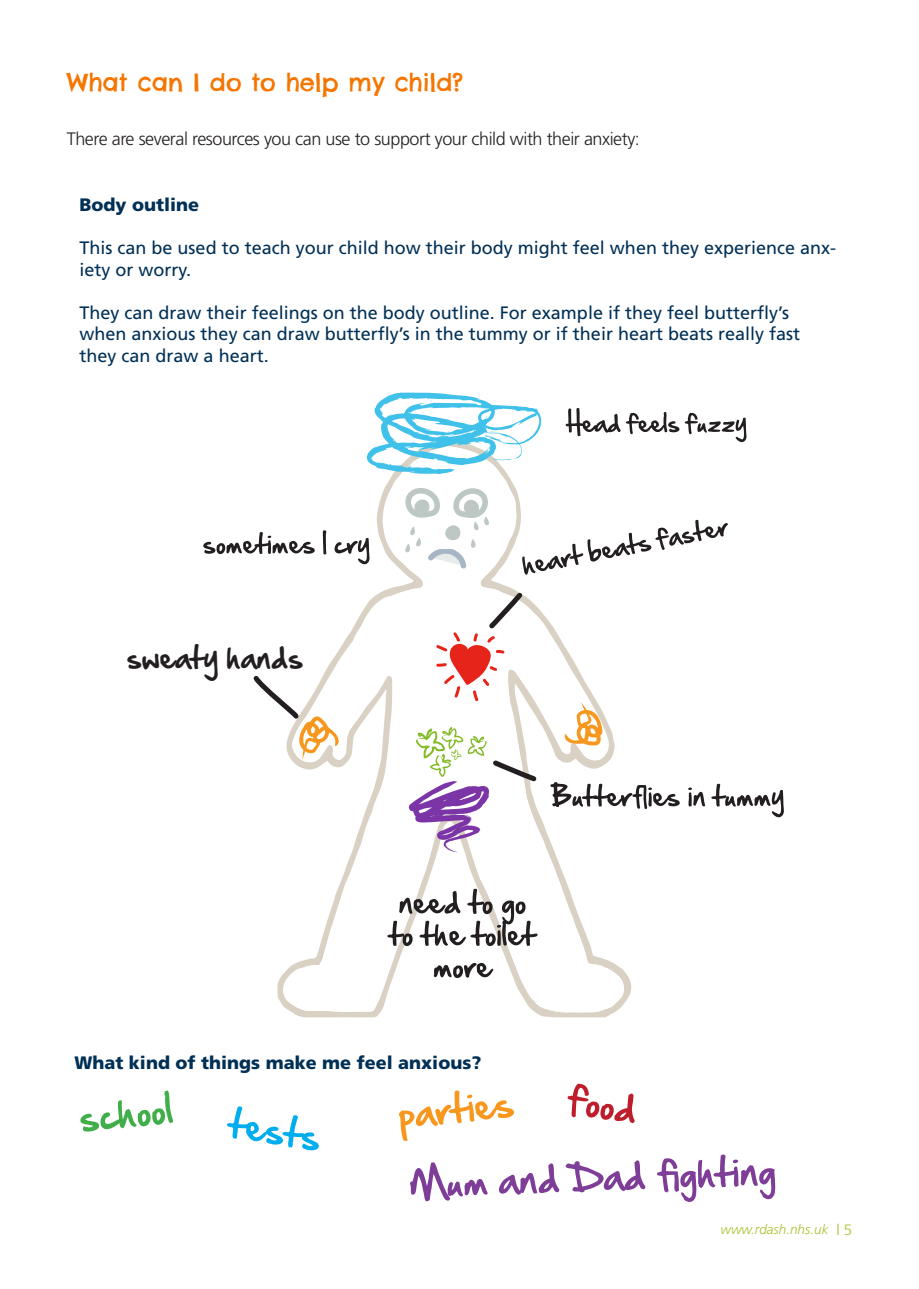
<style>
.page{position:relative;width:919px;height:1289px;background:#fff}
.page>*{position:absolute;margin:0;border:0;box-sizing:border-box;transform-origin:0 0}
.t1{font:26.55px "Hand Of Sean";color:#231f20}
.headings{font:24px "Chelsea Market";color:#f47600}
.t2{font:18px/21.6px "Frutiger";color:#003056}
.headings-2{font:300 18px "Frutiger";letter-spacing:-.025em;color:#231f20}
.t3{font:900 18px "Frutiger";color:#003056}
.t4{font:italic 300 13.5px "Frutiger";color:#aac12c}
.s1{font-style:normal;font-size:15px}
</style>
<div class="page">
<svg style="left:277px;top:974px;width:355px;height:43px"></svg>
<svg style="left:282px;top:457px;width:344px;height:555px"></svg>
<svg style="left:367px;top:392px;width:174px;height:82px"></svg>
<svg style="left:405px;top:488px;width:84px;height:80px"></svg>
<svg style="left:564px;top:702px;width:38px;height:43px"></svg>
<svg style="left:565px;top:408px;width:181px;height:34px"></svg>
<svg style="left:203px;top:530px;width:166px;height:34px"></svg>
<svg style="left:522px;top:519px;width:206px;height:55px"></svg>
<svg style="left:434px;top:588px;width:92px;height:115px"></svg>
<svg style="left:253px;top:671px;width:86px;height:89px"></svg>
<svg style="left:550px;top:782px;width:233px;height:35px"></svg>
<svg style="left:409px;top:727px;width:131px;height:125px"></svg>
<svg style="left:434px;top:962px;width:59px;height:16px"></svg>
<svg style="left:387px;top:888px;width:150px;height:58px"></svg>
<svg style="left:80px;top:1090px;width:93px;height:41px"></svg>
<svg style="left:227px;top:1106px;width:92px;height:44px"></svg>
<svg style="left:399px;top:1090px;width:115px;height:51px"></svg>
<svg style="left:567px;top:1083px;width:67px;height:40px"></svg>
<svg style="left:410px;top:1154px;width:365px;height:47px"></svg>
<p class="headings" style="left:67px;top:67px;width:398px">What can I do to help my child?</p>
<p class="headings-2" style="left:67px;top:128px;width:574px">There are several resources you can use to support your child with their anxiety:</p>
<p class="t3" style="left:80px;top:193px;width:121px">Body outline</p>
<p class="t2" style="left:80px;top:237px;width:758px">This can be used to teach your child how their body might feel when they experience anx&shy;iety or worry.</p>
<p class="t2" style="left:80px;top:301px;width:722px">They can draw their feelings on the body outline. For example if they feel butterfly’s when anxious they can draw butterfly’s in the tummy or if their heart beats really fast they can draw a heart.</p>
<p class="t1" style="left:127px;top:633px;width:178px">sweaty hands</p>
<p class="t3" style="left:74px;top:1051px;width:408px">What kind of things make me feel anxious?</p>
<p class="t4" style="left:720px;top:1221px;width:133px">www.rdash.nhs.uk <span class="s1">| 5</span></p>
</div>
